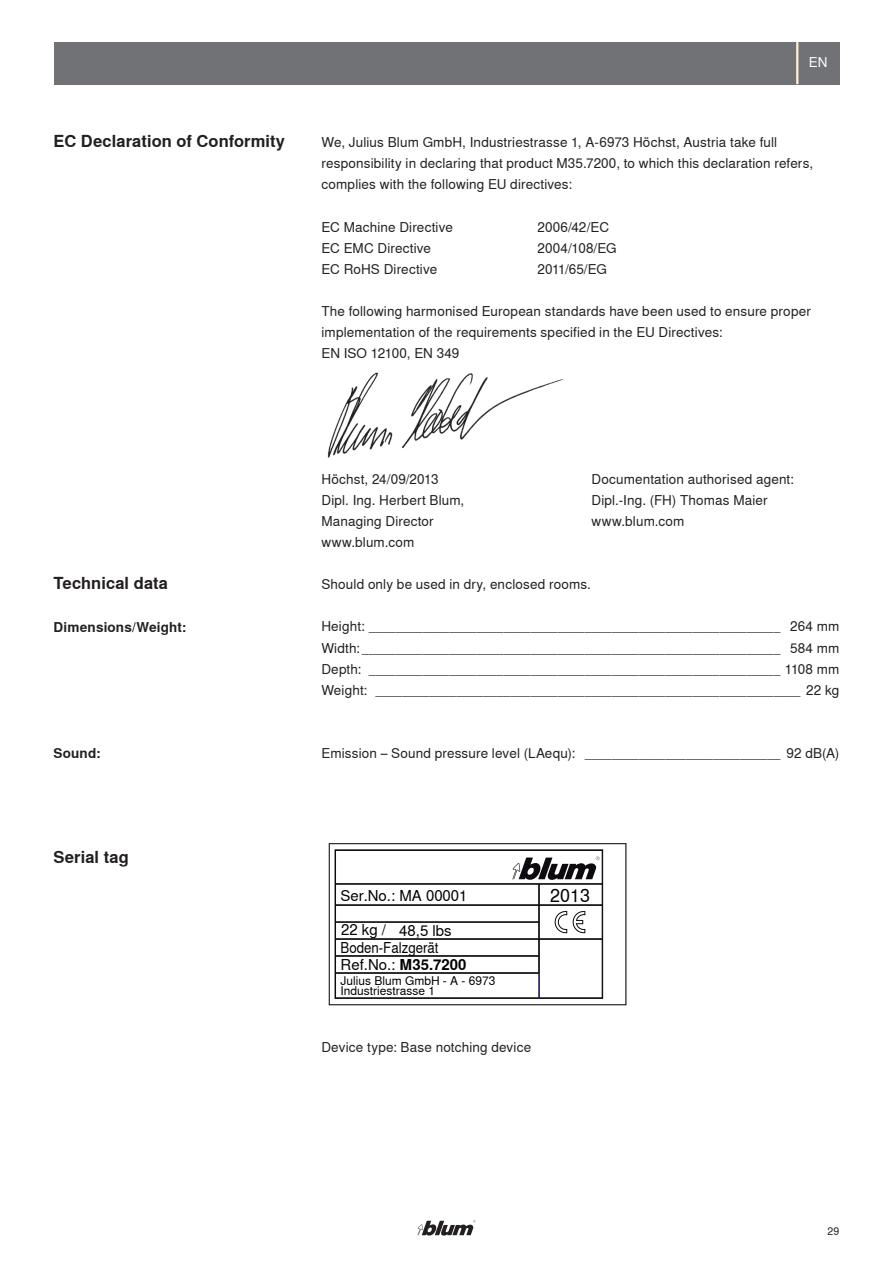
<style>
.page{position:relative;width:893px;height:1263px;background:#fff}
.page>*{position:absolute;margin:0;border:0;box-sizing:border-box;transform-origin:0 0}
.t1{font:18px "Nimbus Sans Global";color:#000}
.t2{font:700 16.5px "Nimbus Sans Global";letter-spacing:.005em;color:#231f20}
.t3{font:15px "Nimbus Sans Global";color:#000}
.t4{font:15px "Nimbus Sans Global";color:#000;scale:.89 1}
.t5{font:13.5px/21px "Nimbus Sans Global";letter-spacing:.01em;color:#231f20}
.t6{font:700 13.5px "Nimbus Sans Global";letter-spacing:.01em;color:#231f20}
.t7{font:13.5px "Nimbus Sans Global";color:#fff}
.t8{font:12px "Nimbus Sans Global";color:#000}
.t9{font:10.5px "Nimbus Sans Global";color:#231f20}
.s1{font-weight:700}
</style>
<div class="page">
<div style="left:54px;top:42px;width:785px;height:42px;background:#717275"></div>
<svg style="left:418px;top:1220px;width:58px;height:15px"></svg>
<hr style="left:335px;top:998px;width:268px;height:1px;background:#0e0b10">
<hr style="left:329px;top:844px;width:1px;height:161px;background:#0e0b10">
<hr style="left:329px;top:1004px;width:297px;height:1px;background:#0e0b10">
<hr style="left:626px;top:844px;width:1px;height:161px;background:#0e0b10">
<hr style="left:329px;top:843px;width:297px;height:1px;background:#0e0b10">
<hr style="left:335px;top:956px;width:204px;height:1px;background:#0e0b10">
<hr style="left:335px;top:972px;width:204px;height:1px;background:#0e0b10">
<hr style="left:335px;top:939px;width:204px;height:1px;background:#0e0b10">
<hr style="left:335px;top:955px;width:204px;height:1px;background:#0e0b10">
<hr style="left:335px;top:973px;width:204px;height:1px;background:#0e0b10">
<hr style="left:602px;top:850px;width:1px;height:34px;background:#0e0b10">
<hr style="left:335px;top:850px;width:267px;height:1px;background:#0e0b10">
<hr style="left:335px;top:850px;width:1px;height:34px;background:#0e0b10">
<hr style="left:335px;top:883px;width:267px;height:1px;background:#0e0b10">
<hr style="left:335px;top:922px;width:204px;height:1px;background:#0e0b10">
<hr style="left:335px;top:938px;width:204px;height:1px;background:#0e0b10">
<hr style="left:335px;top:884px;width:204px;height:1px;background:#0e0b10">
<svg style="left:335px;top:885px;width:1px;height:113px"></svg>
<hr style="left:335px;top:905px;width:204px;height:1px;background:#0e0b10">
<svg style="left:512px;top:856px;width:91px;height:142px"></svg>
<img style="left:327px;top:372px;width:237px;height:86px">
<hr style="left:796px;top:42px;width:2px;height:42px;background:#fef1d9">
<p class="t2" style="left:54px;top:129px;width:233px">EC Declaration of Conformity</p>
<p class="t7" style="left:809px;top:52px;width:20px">EN</p>
<p class="t5" style="left:321px;top:131px;width:493px">We, Julius Blum GmbH, Industriestrasse 1, A-6973 Höchst, Austria take full responsibility in declaring that product M35.7200, to which this declaration refers, complies with the following EU directives:</p>
<p class="t5" style="left:321px;top:216px;width:133px">EC Machine Directive</p>
<p class="t5" style="left:537px;top:216px;width:73px">2006/42/EC</p>
<p class="t5" style="left:321px;top:237px;width:111px">EC EMC Directive</p>
<p class="t5" style="left:537px;top:237px;width:81px">2004/108/EG</p>
<p class="t5" style="left:321px;top:258px;width:117px">EC RoHS Directive</p>
<p class="t5" style="left:537px;top:258px;width:71px">2011/65/EG</p>
<p class="t5" style="left:321px;top:300px;width:491px">The following harmonised European standards have been used to ensure proper implementation of the requirements specified in the EU Directives:<br>EN ISO 12100, EN 349</p>
<p class="t2" style="left:54px;top:571px;width:116px">Technical data</p>
<p class="t6" style="left:54px;top:616px;width:134px">Dimensions/Weight:</p>
<p class="t6" style="left:54px;top:742px;width:49px">Sound:</p>
<p class="t2" style="left:54px;top:844px;width:77px">Serial tag</p>
<p class="t5" style="left:321px;top:468px;width:119px">Höchst, 24/09/2013</p>
<p class="t5" style="left:591px;top:468px;width:204px">Documentation authorised agent:</p>
<p class="t5" style="left:321px;top:489px;width:144px">Dipl. Ing. Herbert Blum,</p>
<p class="t5" style="left:591px;top:489px;width:178px">Dipl.-Ing. (FH) Thomas Maier</p>
<p class="t5" style="left:321px;top:510px;width:114px">Managing Director</p>
<p class="t5" style="left:591px;top:510px;width:94px">www.blum.com</p>
<p class="t5" style="left:321px;top:531px;width:94px">www.blum.com</p>
<p class="t5" style="left:321px;top:573px;width:271px">Should only be used in dry, enclosed rooms.</p>
<p class="t5" style="left:321px;top:615px;width:519px;text-align:justify">Height: _____________________________________________________________ 264 mm Width: ______________________________________________________________ 584 mm Depth: _____________________________________________________________ 1108 mm Weight: _______________________________________________________________ 22 kg</p>
<p class="t5" style="left:321px;top:742px;width:519px">Emission – Sound pressure level (LAequ): _____________________________ 92 dB(A)</p>
<p class="t3" style="left:340px;top:884px;width:129px">Ser.No.: MA 00001</p>
<h1 class="t1" style="left:550px;top:882px;width:41px">2013</h1>
<p class="t3" style="left:341px;top:919px;width:112px">22 kg / 48,5 lbs</p>
<p class="t4" style="left:341px;top:936px;width:112px">Boden-Falzgerät</p>
<p class="t3" style="left:341px;top:953px;width:127px">Ref.No.: <span class="s1">M35.7200</span></p>
<p class="t8" style="left:341px;top:971px;width:156px">Julius Blum GmbH - A - 6973</p>
<p class="t8" style="left:341px;top:982px;width:96px">Industriestrasse 1</p>
<p class="t5" style="left:321px;top:1036px;width:211px">Device type: Base notching device</p>
<p class="t9" style="left:827px;top:1224px;width:13px">29</p>
</div>
